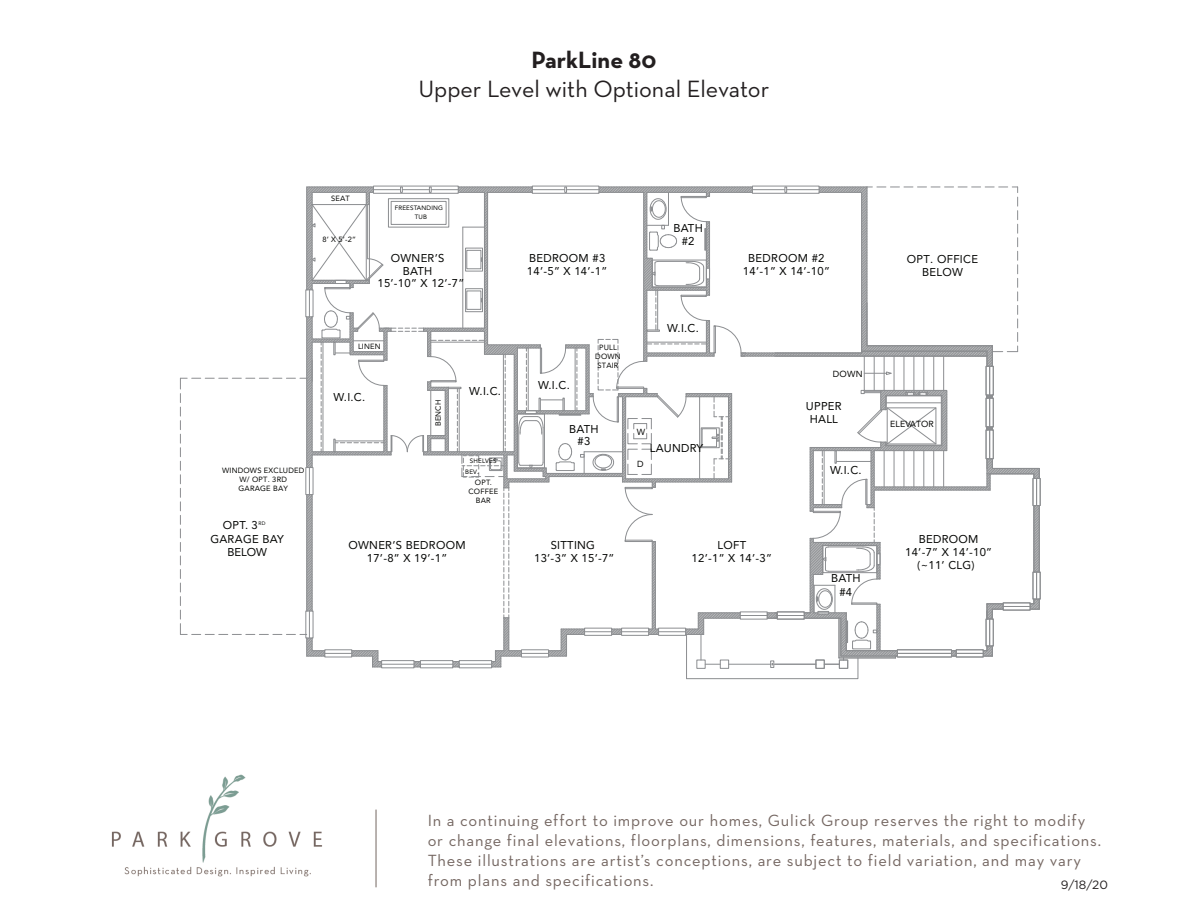
<style>
.page{position:relative;width:1188px;height:918px;background:#fff}
.page>*{position:absolute;margin:0;border:0;box-sizing:border-box;transform-origin:0 0}
.t1{font:24px "Neutra Text";color:#231f20}
.t2{font:700 24px "Neutra Text";color:#231f20}
.t3{font:16.5px/19.8px "Neutra Text";letter-spacing:.05em;color:#746661}
.t4{font:12px "Gotham";color:#231f20}
.t5{font:11.25px/13.8px "Avenir LT Std";letter-spacing:.025em;color:#040503;text-align:center}
.t6{font:8.7px "Avenir LT Std";color:#040503}
.t7{font:8.7px "Avenir LT Std";letter-spacing:.025em;color:#040503}
.t8{font:7.5px/9px "Avenir LT Std";letter-spacing:.025em;color:#040503;text-align:center}
.t9{font:6.3px/9px "Avenir LT Std";letter-spacing:.025em;color:#040503}
.t10{font:4.95px "Avenir LT Std";color:#040503}
.s1{font-size:7.5px}
</style>
<div class="page">
<img style="left:111px;top:774px;width:211px;height:103px">
<hr style="left:376px;top:810px;width:1px;height:77px;background:#746661">
<div style="left:532px;top:186px;width:67px;height:1px;border:1px solid #8c8e91"></div>
<div style="left:752px;top:186px;width:67px;height:1px;border:1px solid #8c8e91"></div>
<div style="left:373px;top:186px;width:85px;height:1px;border:1px solid #8c8e91"></div>
<svg style="left:180px;top:187px;width:860px;height:492px"></svg>
<h1 class="t2" style="left:531px;top:45px;width:127px">ParkLine 80</h1>
<h1 class="t1" style="left:419px;top:74px;width:352px">Upper Level with Optional Elevator</h1>
<p class="t8" style="left:331px;top:194px;width:20px">SEAT</p>
<p class="t8" style="left:322px;top:235px;width:35px">8’ X 5’-2”</p>
<p class="t9" style="left:415px;top:203px;width:30px;text-indent:-20px">FREESTANDING<br>TUB</p>
<p class="t5" style="left:377px;top:252px;width:88px;line-height:12.6px">OWNER’S<br>BATH<br>15’-10” X 12’-7”</p>
<p class="t5" style="left:673px;top:222px;width:31px;line-height:12.6px">BATH #2</p>
<p class="t5" style="left:527px;top:252px;width:82px;line-height:12.6px;text-align:left">BEDROOM #3<br>14’-5” X 14’-1”</p>
<p class="t5" style="left:748px;top:251px;width:78px">BEDROOM #2</p>
<p class="t5" style="left:907px;top:252px;width:73px">OPT. OFFICE</p>
<p class="t5" style="left:743px;top:264px;width:88px">14’-1” X 14’-10”</p>
<p class="t5" style="left:922px;top:266px;width:42px">BELOW</p>
<p class="t5" style="left:667px;top:322px;width:33px">W.I.C.</p>
<p class="t8" style="left:358px;top:342px;width:24px">LINEN</p>
<p class="t5" style="left:334px;top:390px;width:33px">W.I.C.</p>
<p class="t8" style="left:434px;top:426px;width:28px;rotate:-90deg">BENCH</p>
<p class="t5" style="left:469px;top:384px;width:33px">W.I.C.</p>
<p class="t9" style="left:470px;top:456px;width:28px">SHELVES</p>
<p class="t8" style="left:222px;top:466px;width:84px">WINDOWS EXCLUDED<br>W/ OPT. 3RD<br>GARAGE BAY</p>
<p class="t9" style="left:465px;top:467px;width:16px">BEV<span class="s1">.</span></p>
<p class="t8" style="left:468px;top:478px;width:31px">OPT.<br>COFFEE<br>BAR</p>
<p class="t5" style="left:538px;top:378px;width:33px">W.I.C.</p>
<p class="t8" style="left:595px;top:343px;width:27px">PULL<br>DOWN<br>STAIR</p>
<p class="t5" style="left:569px;top:423px;width:31px;line-height:12.6px">BATH #3</p>
<p class="t7" style="left:637px;top:427px;width:10px">W</p>
<p class="t5" style="left:650px;top:441px;width:55px">LAUNDRY</p>
<p class="t7" style="left:637px;top:459px;width:8px">D</p>
<p class="t5" style="left:223px;top:518px;width:36px">OPT. 3</p>
<p class="t5" style="left:210px;top:532px;width:75px">GARAGE BAY</p>
<p class="t5" style="left:227px;top:545px;width:41px">BELOW</p>
<p class="t10" style="left:259px;top:520px;width:8px">RD</p>
<p class="t5" style="left:348px;top:538px;width:119px">OWNER’S BEDROOM<br>17’-8” X 19’-1”</p>
<p class="t5" style="left:534px;top:538px;width:82px">SITTING<br>13’-3” X 15’-7”</p>
<p class="t5" style="left:692px;top:538px;width:82px">LOFT<br>12’-1” X 14’-3”</p>
<p class="t7" style="left:833px;top:368px;width:31px">DOWN</p>
<p class="t5" style="left:806px;top:399px;width:38px">UPPER<br>HALL</p>
<p class="t5" style="left:830px;top:463px;width:33px">W.I.C.</p>
<p class="t5" style="left:831px;top:572px;width:31px">BATH #4</p>
<p class="t6" style="left:890px;top:419px;width:45px">ELEVATOR</p>
<p class="t5" style="left:905px;top:532px;width:88px">BEDROOM<br>14’-7” X 14’-10”</p>
<p class="t5" style="left:917px;top:559px;width:59px">(~11’ CLG)</p>
<p class="t3" style="left:428px;top:810px;width:675px">In a continuing effort to improve our homes, Gulick Group reserves the right to modify or change final elevations, floorplans, dimensions, features, materials, and specifications.<br>These illustrations are artist’s conceptions, are subject to field variation, and may vary from plans and specifications.</p>
<p class="t4" style="left:1061px;top:877px;width:49px">9/18/20</p>
</div>
